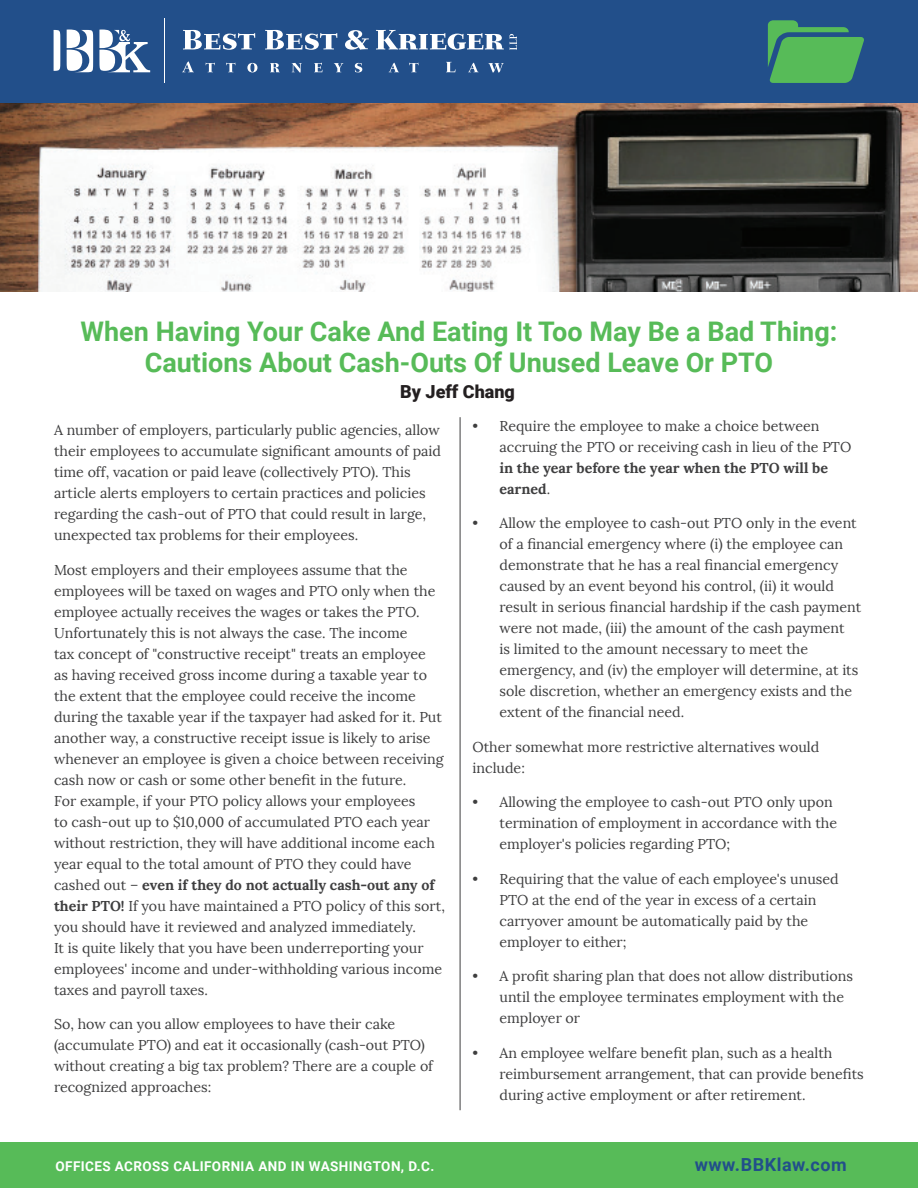
<style>
.page{position:relative;width:918px;height:1188px;background:#fff}
.page>*{position:absolute;margin:0;border:0;box-sizing:border-box;transform-origin:0 0}
.t1{font:700 27px/31.5px "Roboto";color:#57bb58;text-align:center}
.t2{font:700 18px "Roboto";letter-spacing:.03em;color:#224f8a}
.t3{font:900 18px "Roboto";color:#231f20}
.t4{font:14.25px/21px "Lora";color:#3e3e3f}
.t5{font:700 14.25px/21px "Lora";color:#3e3e3f}
.t6{font:700 13.5px "Roboto";letter-spacing:.03em;color:#fff}
.s1{font-weight:700}
.s2{font-weight:400}
</style>
<div class="page">
<img style="left:0;top:102px;width:918px;height:190px">
<div style="left:0;top:0;width:918px;height:102px;background:#224f8a"></div>
<div style="left:0;top:1143px;width:918px;height:45px;background:#57bb58"></div>
<svg style="left:510px;top:34px;width:7px;height:16px"></svg>
<svg style="left:183px;top:30px;width:72px;height:20px"></svg>
<svg style="left:265px;top:30px;width:72px;height:20px"></svg>
<svg style="left:376px;top:30px;width:128px;height:20px"></svg>
<svg style="left:345px;top:30px;width:24px;height:20px"></svg>
<hr style="left:164px;top:19px;width:1px;height:64px;background:#fff">
<svg style="left:54px;top:30px;width:96px;height:42px"></svg>
<svg style="left:182px;top:61px;width:12px;height:11px"></svg>
<svg style="left:206px;top:63px;width:9px;height:9px"></svg>
<svg style="left:226px;top:63px;width:9px;height:9px"></svg>
<svg style="left:247px;top:63px;width:10px;height:9px"></svg>
<svg style="left:270px;top:63px;width:10px;height:9px"></svg>
<svg style="left:292px;top:63px;width:10px;height:10px"></svg>
<svg style="left:314px;top:63px;width:9px;height:9px"></svg>
<svg style="left:334px;top:63px;width:9px;height:9px"></svg>
<svg style="left:355px;top:63px;width:7px;height:9px"></svg>
<svg style="left:389px;top:63px;width:10px;height:9px"></svg>
<svg style="left:409px;top:63px;width:9px;height:9px"></svg>
<svg style="left:446px;top:62px;width:10px;height:10px"></svg>
<svg style="left:468px;top:63px;width:11px;height:9px"></svg>
<svg style="left:488px;top:63px;width:16px;height:10px"></svg>
<hr style="left:460px;top:417px;width:1px;height:693px;background:#3e3e3f">
<svg style="left:768px;top:20px;width:96px;height:63px"></svg>
<h1 class="t1" style="left:81px;top:314px;width:758px">When Having Your Cake And Eating It Too May Be a Bad Thing:<br>Cautions About Cash-Outs Of Unused Leave Or PTO</h1>
<p class="t3" style="left:400px;top:379px;width:116px">By Jeff Chang</p>
<p class="t4" style="left:54px;top:420px;width:389px">A number of employers, particularly public agencies, allow their employees to accumulate significant amounts of paid time off, vacation or paid leave (collectively PTO). This article alerts employers to certain practices and policies regarding the cash-out of PTO that could result in large, unexpected tax problems for their employees.</p>
<p class="t4" style="left:54px;top:559px;width:392px">Most employers and their employees assume that the employees will be taxed on wages and PTO only when the employee actually receives the wages or takes the PTO.<br>Unfortunately this is not always the case. The income<br>tax concept of "constructive receipt" treats an employee<br>as having received gross income during a taxable year to the extent that the employee could receive the income during the taxable year if the taxpayer had asked for it. Put another way, a constructive receipt issue is likely to arise whenever an employee is given a choice between receiving cash now or cash or some other benefit in the future.<br>For example, if your PTO policy allows your employees<br>to cash-out up to $10,000 of accumulated PTO each year without restriction, they will have additional income each year equal to the total amount of PTO they could have cashed out – <span class="s1">even if they do not actually cash-out any of their PTO!</span> If you have maintained a PTO policy of this sort, you should have it reviewed and analyzed immediately.<br>It is quite likely that you have been underreporting your employees' income and under-withholding various income taxes and payroll taxes.</p>
<p class="t4" style="left:54px;top:1014px;width:381px">So, how can you allow employees to have their cake (accumulate PTO) and eat it occasionally (cash-out PTO) without creating a big tax problem? There are a couple of recognized approaches:</p>
<p class="t4" style="left:500px;top:415px;width:353px;text-indent:-27px">• Require the employee to make a choice between accruing the PTO or receiving cash in lieu of the PTO</p>
<p class="t5" style="left:500px;top:457px;width:330px">in the year before the year when the PTO will be earned<span class="s2">.</span></p>
<p class="t4" style="left:500px;top:513px;width:363px;text-indent:-27px">• Allow the employee to cash-out PTO only in the event of a financial emergency where (i) the employee can demonstrate that he has a real financial emergency caused by an event beyond his control, (ii) it would result in serious financial hardship if the cash payment were not made, (iii) the amount of the cash payment<br>is limited to the amount necessary to meet the emergency, and (iv) the employer will determine, at its sole discretion, whether an emergency exists and the extent of the financial need.</p>
<p class="t4" style="left:472px;top:736px;width:348px">Other somewhat more restrictive alternatives would include:</p>
<p class="t4" style="left:500px;top:792px;width:339px;text-indent:-27px">• Allowing the employee to cash-out PTO only upon termination of employment in accordance with the employer's policies regarding PTO;</p>
<p class="t4" style="left:500px;top:868px;width:341px;text-indent:-27px">• Requiring that the value of each employee's unused PTO at the end of the year in excess of a certain carryover amount be automatically paid by the employer to either;</p>
<p class="t4" style="left:500px;top:966px;width:355px;text-indent:-27px">• A profit sharing plan that does not allow distributions until the employee terminates employment with the employer or</p>
<p class="t4" style="left:500px;top:1042px;width:366px;text-indent:-27px">• An employee welfare benefit plan, such as a health reimbursement arrangement, that can provide benefits during active employment or after retirement.</p>
<p class="t6" style="left:56px;top:1156px;width:380px">OFFICES ACROSS CALIFORNIA AND IN WASHINGTON, D.C.</p>
<p class="t2" style="left:695px;top:1152px;width:154px">www.BBKlaw.com</p>
</div>
